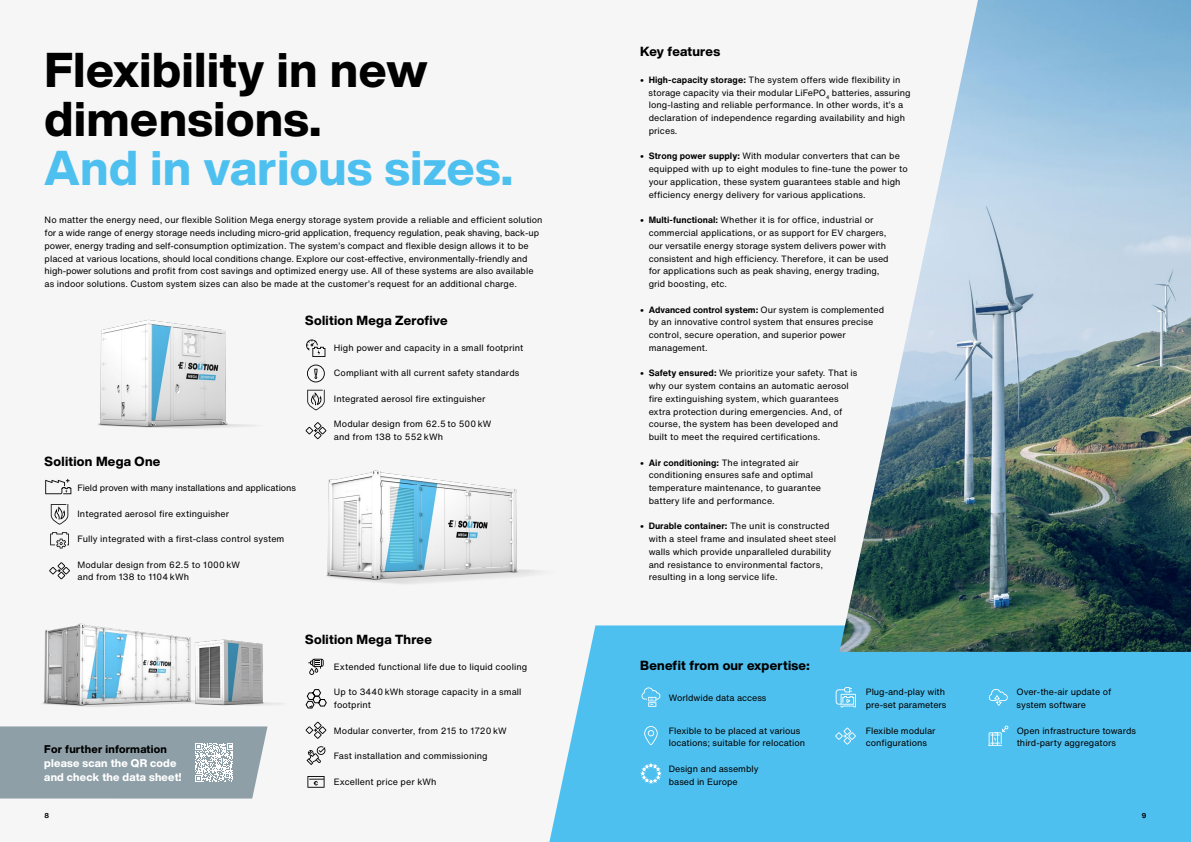
<style>
.page{position:relative;width:1191px;height:842px;background:#f6f6f6}
.page>*{position:absolute;margin:0;border:0;box-sizing:border-box;transform-origin:0 0}
.t1{font:800 48px/49px "Helvetica Now Display";letter-spacing:.015em;color:#000}
.t2{font:800 48px "Helvetica Now Display";letter-spacing:.015em;color:#4ec0ef}
.t3{font:800 13px "Helvetica Now Display";letter-spacing:.02em;color:#000}
.t4{font:800 11px/14px "Helvetica Now Display";letter-spacing:.02em;color:#fff}
.t5{font:800 11px "Helvetica Now Display";letter-spacing:.02em;color:#000}
.t6{font:9px/12.8px "Helvetica Now Text";letter-spacing:.005em;color:#000}
.t7{font:700 7px "Helvetica Now Text";color:#000}
.s1{font-weight:700}
</style>
<div class="page">
<div style="left:549px;top:625px;width:642px;height:217px;background:#4ec0ef"></div>
<svg style="left:641px;top:687px;width:19px;height:20px"></svg>
<svg style="left:835px;top:687px;width:21px;height:20px"></svg>
<svg style="left:988px;top:688px;width:20px;height:18px"></svg>
<svg style="left:644px;top:726px;width:13px;height:19px"></svg>
<svg style="left:640px;top:764px;width:21px;height:20px"></svg>
<svg style="left:835px;top:727px;width:21px;height:18px"></svg>
<svg style="left:988px;top:725px;width:20px;height:21px"></svg>
<img style="left:839px;top:0;width:352px;height:652px">
<svg style="left:317px;top:422px;width:9px;height:17px"></svg>
<svg style="left:317px;top:365px;width:8px;height:17px"></svg>
<svg style="left:317px;top:390px;width:8px;height:20px"></svg>
<svg style="left:317px;top:343px;width:8px;height:14px"></svg>
<svg style="left:49px;top:562px;width:21px;height:17px"></svg>
<svg style="left:51px;top:504px;width:17px;height:21px"></svg>
<svg style="left:50px;top:532px;width:19px;height:16px"></svg>
<svg style="left:45px;top:479px;width:26px;height:15px"></svg>
<img style="left:326px;top:470px;width:213px;height:114px">
<svg style="left:306px;top:746px;width:19px;height:19px"></svg>
<svg style="left:307px;top:776px;width:17px;height:12px"></svg>
<svg style="left:305px;top:689px;width:22px;height:20px"></svg>
<svg style="left:305px;top:722px;width:21px;height:17px"></svg>
<svg style="left:308px;top:659px;width:16px;height:16px"></svg>
<img style="left:98px;top:319px;width:219px;height:120px">
<svg style="left:0;top:726px;width:266px;height:72px;background:#95a5ad"></svg>
<img style="left:24px;top:623px;width:257px;height:113px">
<h1 class="t1" style="left:45px;top:45px;width:384px">Flexibility in new dimensions.</h1>
<h1 class="t2" style="left:45px;top:134px;width:470px">And in various sizes.</h1>
<p class="t6" style="left:45px;top:213px;width:499px">No matter the energy need, our flexible Solition Mega energy storage system provide a reliable and efficient solution for a wide range of energy storage needs including micro-grid application, frequency regulation, peak shaving, back-up power, energy trading and self-consumption optimization. The system’s compact and flexible design allows it to be placed at various locations, should local conditions change. Explore our cost-effective, environmentally-friendly and high-power solutions and profit from cost savings and optimized energy use. All of these systems are also available as indoor solutions. Custom system sizes can also be made at the customer’s request for an additional charge.</p>
<h2 class="t3" style="left:305px;top:312px;width:144px">Solition Mega Zerofive</h2>
<h2 class="t3" style="left:45px;top:452px;width:117px">Solition Mega One</h2>
<p class="t6" style="left:77px;top:481px;width:220px">Field proven with many installations and applications</p>
<p class="t6" style="left:77px;top:507px;width:153px">Integrated aerosol fire extinguisher</p>
<p class="t6" style="left:77px;top:532px;width:208px">Fully integrated with a first-class control system</p>
<p class="t6" style="left:77px;top:558px;width:164px">Modular design from 62.5 to 1000 kW and from 138 to 1104 kWh</p>
<p class="t6" style="left:334px;top:341px;width:191px">High power and capacity in a small footprint</p>
<p class="t6" style="left:334px;top:366px;width:187px">Compliant with all current safety standards</p>
<p class="t6" style="left:334px;top:392px;width:153px">Integrated aerosol fire extinguisher</p>
<p class="t6" style="left:334px;top:417px;width:159px">Modular design from 62.5 to 500 kW and from 138 to 552 kWh</p>
<p class="t5" style="left:44px;top:742px;width:124px">For further information</p>
<p class="t4" style="left:44px;top:756px;width:139px">please scan the QR code and check the data sheet!</p>
<p class="t7" style="left:45px;top:810px;width:6px">8</p>
<h2 class="t3" style="left:305px;top:631px;width:128px">Solition Mega Three</h2>
<p class="t6" style="left:334px;top:660px;width:195px">Extended functional life due to liquid cooling</p>
<p class="t6" style="left:334px;top:685px;width:189px">Up to 3440 kWh storage capacity in a small footprint</p>
<p class="t6" style="left:334px;top:724px;width:174px">Modular converter, from 215 to 1720 kW</p>
<p class="t6" style="left:334px;top:749px;width:155px">Fast installation and commissioning</p>
<p class="t6" style="left:334px;top:775px;width:104px">Excellent price per kWh</p>
<h2 class="t3" style="left:640px;top:42px;width:81px">Key features</h2>
<p class="t6" style="left:648px;top:73px;width:263px;text-indent:-8px"><span class="s1">• High-capacity storage:</span> The system offers wide flexibility in storage capacity via their modular LiFePO<sub>4</sub> batteries, assuring long-lasting and reliable performance. In other words, it’s a declaration of independence regarding availability and high prices.</p>
<p class="t6" style="left:648px;top:150px;width:261px;text-indent:-9px"><span class="s1">• Strong power supply:</span> With modular converters that can be equipped with up to eight modules to fine-tune the power to your application, these system guarantees stable and high efficiency energy delivery for various applications.</p>
<p class="t6" style="left:648px;top:213px;width:241px;text-indent:-9px"><span class="s1">• Multi-functional:</span> Whether it is for office, industrial or commercial applications, or as support for EV chargers, our versatile energy storage system delivers power with consistent and high efficiency. Therefore, it can be used for applications such as peak shaving, energy trading, grid boosting, etc.</p>
<p class="t6" style="left:648px;top:303px;width:237px;text-indent:-9px"><span class="s1">• Advanced control system:</span> Our system is complemented by an innovative control system that ensures precise control, secure operation, and superior power management.</p>
<p class="t6" style="left:648px;top:366px;width:210px;text-indent:-9px"><span class="s1">• Safety ensured:</span> We prioritize your safety. That is why our system contains an automatic aerosol fire extinguishing system, which guarantees extra protection during emergencies. And, of course, the system has been developed and built to meet the required certifications.</p>
<p class="t6" style="left:648px;top:456px;width:174px;text-indent:-9px"><span class="s1">• Air conditioning:</span> The integrated air conditioning ensures safe and optimal temperature maintenance, to guarantee battery life and performance.</p>
<p class="t6" style="left:648px;top:519px;width:189px;text-indent:-9px"><span class="s1">• Durable container:</span> The unit is constructed with a steel frame and insulated sheet steel walls which provide unparalleled durability and resistance to environmental factors, resulting in a long service life.</p>
<h2 class="t3" style="left:640px;top:656px;width:171px">Benefit from our expertise:</h2>
<p class="t6" style="left:669px;top:691px;width:99px">Worldwide data access</p>
<p class="t6" style="left:669px;top:724px;width:138px">Flexible to be placed at various locations; suitable for relocation</p>
<p class="t6" style="left:669px;top:762px;width:91px">Design and assembly based in Europe</p>
<p class="t6" style="left:865px;top:685px;width:82px">Plug-and-play with pre-set parameters</p>
<p class="t6" style="left:1016px;top:685px;width:96px">Over-the-air update of system software</p>
<p class="t6" style="left:865px;top:724px;width:71px">Flexible modular configurations</p>
<p class="t6" style="left:1016px;top:724px;width:121px">Open infrastructure towards third-party aggregators</p>
<p class="t7" style="left:1141px;top:810px;width:6px">9</p>
</div>
